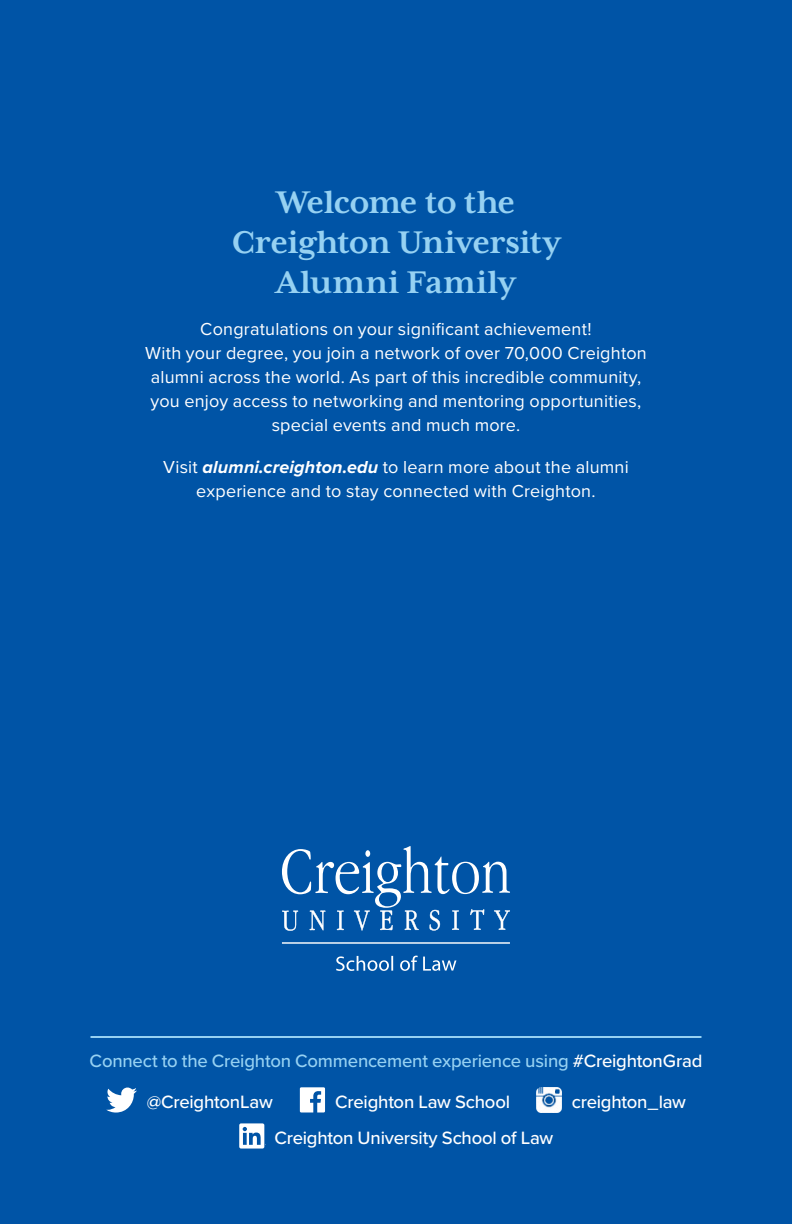
<style>
.page{position:relative;width:792px;height:1224px;background:#0054a6}
.page>*{position:absolute;margin:0;border:0;box-sizing:border-box;transform-origin:0 0}
.t1{font:700 36px/40px "Mrs Eaves XL Serif OT";letter-spacing:-.01em;color:#96d1f2;text-align:center}
.t2{font:500 18.4px "Proxima Nova";letter-spacing:-.01em;color:#fff}
.t3{font:500 18.4px "Proxima Nova";letter-spacing:-.01em;color:#96d1f2}
.t4{font:18px/24px "Proxima Nova";letter-spacing:.01em;color:#fff;text-align:center}
.s1{font-weight:700;font-style:italic}
.s2{color:#fff}
</style>
<div class="page">
<svg style="left:336px;top:956px;width:57px;height:15px"></svg>
<svg style="left:400px;top:956px;width:56px;height:15px"></svg>
<svg style="left:282px;top:846px;width:228px;height:85px"></svg>
<hr style="left:282px;top:942px;width:228px;height:2px;background:#fff">
<svg style="left:106px;top:1088px;width:31px;height:25px"></svg>
<svg style="left:300px;top:1087px;width:25px;height:26px"></svg>
<img style="left:537px;top:1087px;width:25px;height:25px">
<svg style="left:239px;top:1123px;width:27px;height:26px"></svg>
<hr style="left:91px;top:1036px;width:610px;height:2px;background:#96d1f2">
<h1 class="t1" style="left:231px;top:182px;width:331px">Welcome to the<br>Creighton University<br>Alumni Family</h1>
<p class="t4" style="left:145px;top:317px;width:503px">Congratulations on your significant achievement!<br>With your degree, you join a network of over 70,000 Creighton alumni across the world. As part of this incredible community, you enjoy access to networking and mentoring opportunities, special events and much more.</p>
<p class="t4" style="left:163px;top:455px;width:467px">Visit <span class="s1">alumni.creighton.edu</span> to learn more about the alumni experience and to stay connected with Creighton.</p>
<p class="t3" style="left:90px;top:1050px;width:614px">Connect to the Creighton Commencement experience using <span class="s2">#CreightonGrad</span></p>
<p class="t2" style="left:147px;top:1091px;width:128px">@CreightonLaw</p>
<p class="t2" style="left:335px;top:1091px;width:176px">Creighton Law School</p>
<p class="t2" style="left:572px;top:1091px;width:116px">creighton_law</p>
<p class="t2" style="left:274px;top:1127px;width:280px">Creighton University School of Law</p>
</div>
